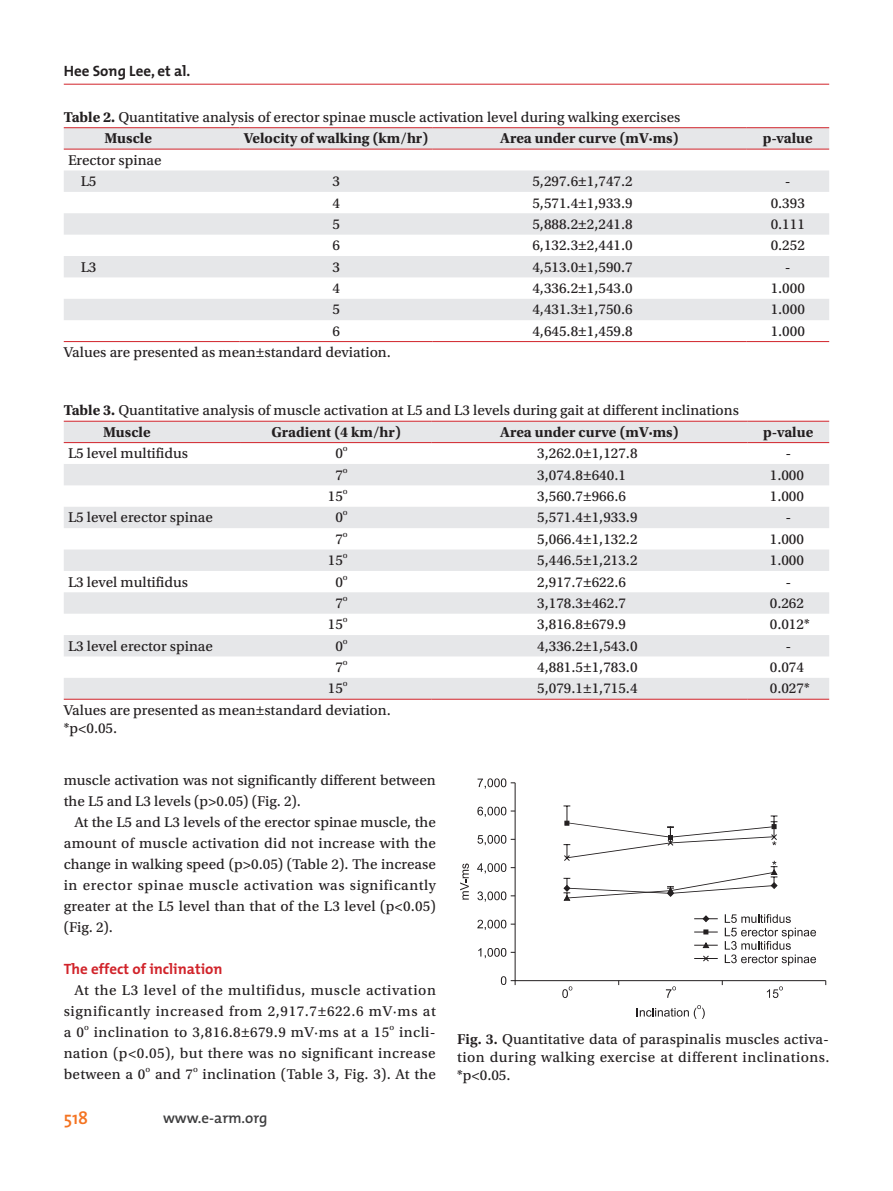
<style>
.page{position:relative;width:893px;height:1191px;background:#fff}
.page>*{position:absolute;margin:0;border:0;box-sizing:border-box;transform-origin:0 0}
.t1{font:600 18px "The Mix";color:#f47321}
.t2{font:15px/21px "Utopia Std Capt";color:#231f20;text-align:justify}
.t3{font:700 15px "Utopia Std";color:#231f20}
.t4{font:15px "Utopia Std Capt";letter-spacing:.025em;color:#231f20}
.t5{font:700 15px "The Mix";color:#d1232a}
.t6{font:700 15px "The Mix";color:#231f20}
.t7{font:600 15px "The Mix";color:#3e3e3f}
.t8{font:8.7px "Utopia Std Capt";color:#231f20}
.s1{font-family:"Utopia Std";font-weight:700}
.s2{font-family:"Utopia Std";font-weight:600}
</style>
<div class="page">
<hr style="left:64px;top:84px;width:765px;height:1px;background:#d1232a">
<svg style="left:64px;top:128px;width:765px;height:192px;fill:#e6e7e9"></svg>
<hr style="left:64px;top:127px;width:176px;height:1px;background:#d1232a">
<hr style="left:240px;top:127px;width:193px;height:1px;background:#d1232a">
<hr style="left:433px;top:127px;width:313px;height:1px;background:#d1232a">
<hr style="left:746px;top:127px;width:83px;height:1px;background:#d1232a">
<hr style="left:64px;top:149px;width:176px;height:1px;background:#d1232a">
<hr style="left:240px;top:149px;width:193px;height:1px;background:#d1232a">
<hr style="left:433px;top:149px;width:313px;height:1px;background:#d1232a">
<hr style="left:746px;top:149px;width:83px;height:1px;background:#d1232a">
<hr style="left:64px;top:341px;width:176px;height:1px;background:#d1232a">
<hr style="left:240px;top:341px;width:193px;height:1px;background:#d1232a">
<hr style="left:433px;top:341px;width:313px;height:1px;background:#d1232a">
<hr style="left:746px;top:341px;width:83px;height:1px;background:#d1232a">
<svg style="left:64px;top:422px;width:765px;height:277px;fill:#e6e7e9"></svg>
<hr style="left:64px;top:421px;width:177px;height:1px;background:#d1232a">
<hr style="left:241px;top:421px;width:191px;height:1px;background:#d1232a">
<hr style="left:432px;top:421px;width:315px;height:1px;background:#d1232a">
<hr style="left:747px;top:421px;width:82px;height:1px;background:#d1232a">
<hr style="left:64px;top:442px;width:177px;height:1px;background:#d1232a">
<hr style="left:241px;top:442px;width:191px;height:1px;background:#d1232a">
<hr style="left:432px;top:442px;width:315px;height:1px;background:#d1232a">
<hr style="left:747px;top:442px;width:82px;height:1px;background:#d1232a">
<hr style="left:64px;top:699px;width:177px;height:1px;background:#d1232a">
<hr style="left:241px;top:699px;width:191px;height:1px;background:#d1232a">
<hr style="left:432px;top:699px;width:315px;height:1px;background:#d1232a">
<hr style="left:747px;top:699px;width:82px;height:1px;background:#d1232a">
<svg style="left:514px;top:782px;width:311px;height:199px"></svg>
<svg style="left:460px;top:863px;width:9px;height:36px"></svg>
<svg style="left:562px;top:986px;width:10px;height:12px"></svg>
<svg style="left:477px;top:778px;width:38px;height:10px"></svg>
<svg style="left:637px;top:1005px;width:68px;height:14px"></svg>
<svg style="left:501px;top:976px;width:15px;height:9px"></svg>
<svg style="left:477px;top:806px;width:38px;height:11px"></svg>
<svg style="left:477px;top:835px;width:38px;height:10px"></svg>
<svg style="left:477px;top:863px;width:38px;height:10px"></svg>
<svg style="left:477px;top:891px;width:38px;height:10px"></svg>
<svg style="left:477px;top:919px;width:38px;height:11px"></svg>
<svg style="left:478px;top:948px;width:37px;height:10px"></svg>
<svg style="left:666px;top:986px;width:10px;height:11px"></svg>
<svg style="left:767px;top:986px;width:16px;height:12px"></svg>
<svg style="left:563px;top:805px;width:253px;height:160px"></svg>
<p class="t6" style="left:64px;top:59px;width:128px">Hee Song Lee, et al.</p>
<p class="t2" style="left:64px;top:107px;width:618px"><span class="s1">Table 2.</span> Quantitative analysis of erector spinae muscle activation level during walking exercises</p>
<p class="t3" style="left:104px;top:130px;width:49px">Muscle</p>
<p class="t3" style="left:244px;top:130px;width:186px">Velocity of walking (km/hr)</p>
<p class="t3" style="left:500px;top:130px;width:180px">Area under curve (mV·ms)</p>
<p class="t3" style="left:763px;top:130px;width:52px">p-value</p>
<p class="t2" style="left:81px;top:149px;width:82px;text-indent:-13px">Erector spinae<br>L5</p>
<p class="t2" style="left:332px;top:171px;width:9px">3</p>
<p class="t2" style="left:532px;top:171px;width:102px">5,297.6±1,747.2</p>
<p class="t2" style="left:785px;top:171px;width:7px">-</p>
<p class="t2" style="left:332px;top:192px;width:9px">4</p>
<p class="t2" style="left:532px;top:192px;width:102px">5,571.4±1,933.9</p>
<p class="t2" style="left:771px;top:192px;width:36px">0.393</p>
<p class="t2" style="left:332px;top:214px;width:9px">5</p>
<p class="t2" style="left:532px;top:214px;width:102px">5,888.2±2,241.8</p>
<p class="t2" style="left:771px;top:214px;width:36px">0.111</p>
<p class="t2" style="left:332px;top:235px;width:9px">6</p>
<p class="t2" style="left:532px;top:235px;width:102px">6,132.3±2,441.0</p>
<p class="t2" style="left:771px;top:235px;width:36px">0.252</p>
<p class="t2" style="left:81px;top:257px;width:17px">L3</p>
<p class="t2" style="left:332px;top:257px;width:9px">3</p>
<p class="t2" style="left:532px;top:257px;width:102px">4,513.0±1,590.7</p>
<p class="t2" style="left:785px;top:257px;width:7px">-</p>
<p class="t2" style="left:332px;top:278px;width:9px">4</p>
<p class="t2" style="left:532px;top:278px;width:102px">4,336.2±1,543.0</p>
<p class="t2" style="left:771px;top:278px;width:36px">1.000</p>
<p class="t2" style="left:332px;top:299px;width:9px">5</p>
<p class="t2" style="left:532px;top:299px;width:102px">4,431.3±1,750.6</p>
<p class="t2" style="left:771px;top:299px;width:36px">1.000</p>
<p class="t2" style="left:332px;top:321px;width:9px">6</p>
<p class="t2" style="left:532px;top:321px;width:102px">4,645.8±1,459.8</p>
<p class="t2" style="left:771px;top:321px;width:36px">1.000</p>
<p class="t2" style="left:64px;top:342px;width:329px">Values are presented as mean±standard deviation.</p>
<p class="t2" style="left:64px;top:400px;width:677px"><span class="s1">Table 3.</span> Quantitative analysis of muscle activation at L5 and L3 levels during gait at different inclinations</p>
<p class="t3" style="left:103px;top:423px;width:49px">Muscle</p>
<p class="t3" style="left:271px;top:423px;width:131px">Gradient (4 km/hr)</p>
<p class="t3" style="left:500px;top:423px;width:180px">Area under curve (mV·ms)</p>
<p class="t3" style="left:763px;top:423px;width:52px">p-value</p>
<p class="t2" style="left:68px;top:443px;width:122px">L5 level multifidus</p>
<p class="t2" style="left:335px;top:443px;width:9px">0</p>
<p class="t8" style="left:343px;top:443px;width:6px">o</p>
<p class="t2" style="left:537px;top:443px;width:102px">3,262.0±1,127.8</p>
<p class="t2" style="left:785px;top:443px;width:7px">-</p>
<p class="t2" style="left:335px;top:464px;width:9px">7</p>
<p class="t8" style="left:343px;top:465px;width:6px">o</p>
<p class="t2" style="left:537px;top:464px;width:90px">3,074.8±640.1</p>
<p class="t2" style="left:770px;top:464px;width:36px">1.000</p>
<p class="t2" style="left:328px;top:486px;width:17px">15</p>
<p class="t8" style="left:343px;top:486px;width:6px">o</p>
<p class="t2" style="left:537px;top:486px;width:90px">3,560.7±966.6</p>
<p class="t2" style="left:770px;top:486px;width:36px">1.000</p>
<p class="t2" style="left:68px;top:507px;width:146px">L5 level erector spinae</p>
<p class="t2" style="left:335px;top:507px;width:9px">0</p>
<p class="t8" style="left:343px;top:508px;width:6px">o</p>
<p class="t2" style="left:537px;top:507px;width:102px">5,571.4±1,933.9</p>
<p class="t2" style="left:785px;top:507px;width:7px">-</p>
<p class="t2" style="left:335px;top:529px;width:9px">7</p>
<p class="t8" style="left:343px;top:529px;width:6px">o</p>
<p class="t2" style="left:537px;top:529px;width:102px">5,066.4±1,132.2</p>
<p class="t2" style="left:770px;top:529px;width:36px">1.000</p>
<p class="t2" style="left:328px;top:550px;width:17px">15</p>
<p class="t8" style="left:343px;top:550px;width:6px">o</p>
<p class="t2" style="left:537px;top:550px;width:102px">5,446.5±1,213.2</p>
<p class="t2" style="left:770px;top:550px;width:36px">1.000</p>
<p class="t2" style="left:68px;top:571px;width:122px">L3 level multifidus</p>
<p class="t2" style="left:335px;top:571px;width:9px">0</p>
<p class="t8" style="left:343px;top:572px;width:6px">o</p>
<p class="t2" style="left:537px;top:571px;width:90px">2,917.7±622.6</p>
<p class="t2" style="left:785px;top:571px;width:7px">-</p>
<p class="t2" style="left:335px;top:593px;width:9px">7</p>
<p class="t8" style="left:343px;top:593px;width:6px">o</p>
<p class="t2" style="left:537px;top:593px;width:90px">3,178.3±462.7</p>
<p class="t2" style="left:770px;top:593px;width:36px">0.262</p>
<p class="t2" style="left:328px;top:614px;width:17px">15</p>
<p class="t8" style="left:343px;top:614px;width:6px">o</p>
<p class="t2" style="left:537px;top:614px;width:90px">3,816.8±679.9</p>
<p class="t2" style="left:770px;top:614px;width:41px">0.012*</p>
<p class="t2" style="left:68px;top:635px;width:146px">L3 level erector spinae</p>
<p class="t2" style="left:335px;top:635px;width:9px">0</p>
<p class="t8" style="left:343px;top:636px;width:6px">o</p>
<p class="t2" style="left:537px;top:635px;width:102px">4,336.2±1,543.0</p>
<p class="t2" style="left:785px;top:635px;width:7px">-</p>
<p class="t2" style="left:335px;top:657px;width:9px">7</p>
<p class="t8" style="left:343px;top:657px;width:6px">o</p>
<p class="t2" style="left:537px;top:657px;width:102px">4,881.5±1,783.0</p>
<p class="t2" style="left:770px;top:657px;width:36px">0.074</p>
<p class="t2" style="left:328px;top:678px;width:17px">15</p>
<p class="t8" style="left:343px;top:679px;width:6px">o</p>
<p class="t2" style="left:537px;top:678px;width:102px">5,079.1±1,715.4</p>
<p class="t2" style="left:770px;top:678px;width:41px">0.027*</p>
<p class="t2" style="left:64px;top:701px;width:329px;line-height:18px">Values are presented as mean±standard deviation. *p&lt;0.05.</p>
<p class="t2" style="left:64px;top:770px;width:374px">muscle activation was not significantly different between the L5 and L3 levels (p&gt;0.05) (Fig. 2).</p>
<p class="t2" style="left:64px;top:812px;width:374px;text-indent:11px">At the L5 and L3 levels of the erector spinae muscle, the amount of muscle activation did not increase with the change in walking speed (p&gt;0.05) (Table 2). The increase in erector spinae muscle activation was significantly greater at the L5 level than that of the L3 level (p&lt;0.05) (Fig. 2).</p>
<p class="t5" style="left:64px;top:956px;width:160px">The effect of inclination</p>
<p class="t2" style="left:64px;top:980px;width:374px;text-indent:11px">At the L3 level of the multifidus, muscle activation significantly increased from 2,917.7±622.6 mV·ms at a 0</p>
<p class="t8" style="left:84px;top:1022px;width:6px">o</p>
<p class="t4" style="left:94px;top:1024px;width:297px">inclination to 3,816.8±679.9 mV·ms at a 15</p>
<p class="t8" style="left:390px;top:1022px;width:6px">o</p>
<p class="t2" style="left:64px;top:1022px;width:374px;text-indent:335px">incli&shy;nation (p&lt;0.05), but there was no significant increase between a 0</p>
<p class="t8" style="left:146px;top:1064px;width:6px">o</p>
<p class="t2" style="left:155px;top:1064px;width:39px">and 7</p>
<p class="t8" style="left:193px;top:1064px;width:6px">o</p>
<p class="t2" style="left:203px;top:1064px;width:235px">inclination (Table 3, Fig. 3). At the</p>
<p class="t1" style="left:64px;top:1102px;width:26px">518</p>
<p class="t7" style="left:163px;top:1105px;width:106px">www.e-arm.org</p>
<p class="t2" style="left:457px;top:1030px;width:374px;line-height:18px"><span class="s2">Fig. 3.</span> Quantitative data of paraspinalis muscles activa&shy;tion during walking exercise at different inclinations. *p&lt;0.05.</p>
</div>
